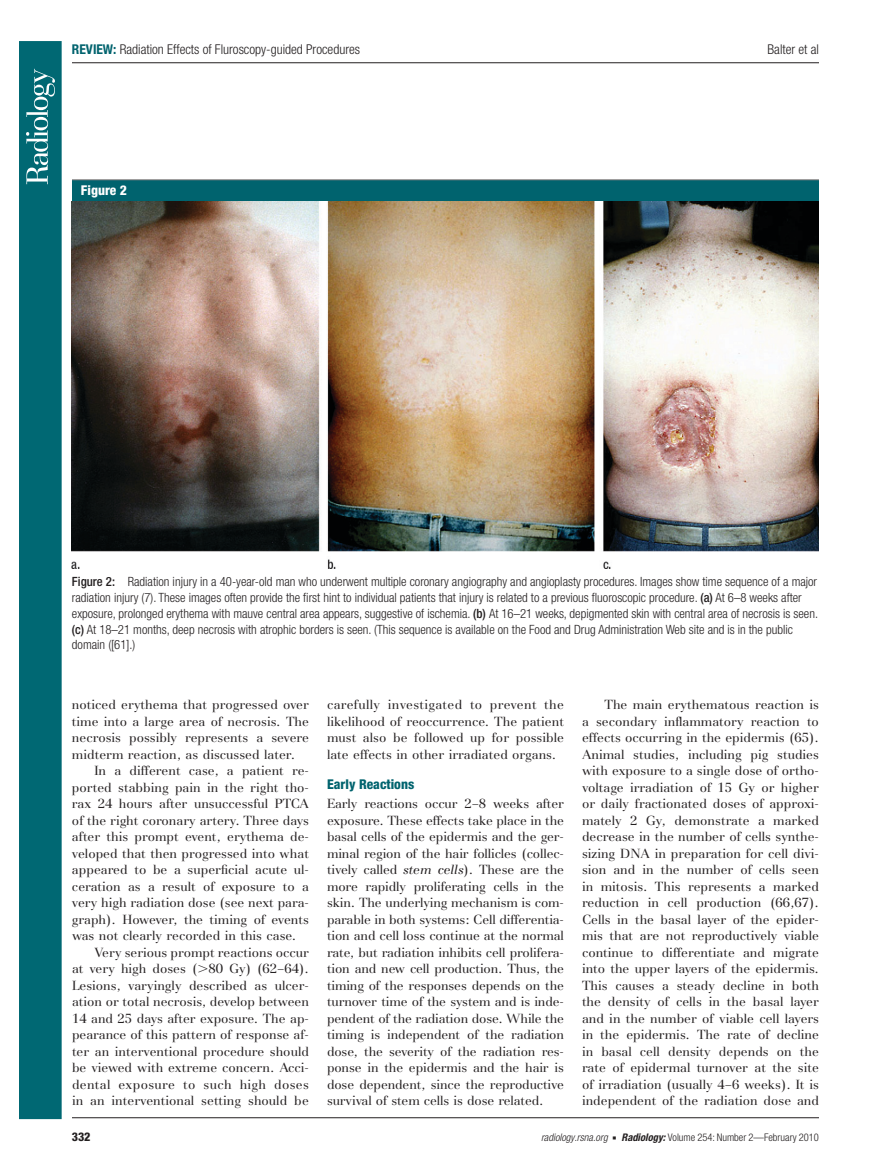
<style>
.page{position:relative;width:891px;height:1175px;background:#fff}
.page>*{position:absolute;margin:0;border:0;box-sizing:border-box;transform-origin:0 0}
.t1{font:300 condensed 13.5px "Helvetica Neue";color:#231f20}
.t2{font:800 condensed 13.5px "Helvetica Neue";color:#00636e}
.t3{font:800 condensed 13.5px "Helvetica Neue";color:#fff}
.t4{font:13.2px/16.5px "AT Basilia";color:#231f20;text-align:justify}
.t5{font:13.2px "AT Basilia";letter-spacing:.025em;color:#231f20}
.t6{font:300 condensed 12.75px/15.8px "Helvetica Neue";color:#231f20}
.t7{font:800 condensed 12px "Helvetica Neue";color:#231f20}
.t8{font:300 condensed 10.5px "Helvetica Neue";color:#231f20}
.s1{font-weight:700;color:#00636e}
.s2{font-weight:500}
.s3{font-family:"Universal Greekwith Math Pi"}
.s4{font-style:italic}
.s5{font-family:"Universal Newswith Comm Pi";font-weight:400;font-stretch:normal;font-size:6px}
.s6{font-weight:700;font-style:italic}
</style>
<div class="page">
<div style="left:19px;top:41px;width:43px;height:1078px;background:#006873;border:2px solid #006873"></div>
<svg style="left:26px;top:69px;width:29px;height:115px"></svg>
<hr style="left:72px;top:1117px;width:747px;height:1px;background:#231f20">
<hr style="left:72px;top:62px;width:747px;height:1px;background:#231f20">
<div style="left:72px;top:180px;width:747px;height:21px;background:#00636e"></div>
<img style="left:72px;top:201px;width:747px;height:367px">
<p class="t1" style="left:72px;top:44px;width:290px"><span class="s1">REVIEW:</span> Radiation Effects of Fluroscopy-guided Procedures</p>
<p class="t1" style="left:768px;top:44px;width:53px">Balter et al</p>
<p class="t3" style="left:81px;top:186px;width:47px">Figure 2</p>
<p class="t6" style="left:72px;top:575px;width:748px"><span class="s2">Figure 2:</span> Radiation injury in a 40-year-old man who underwent multiple coronary angiography and angioplasty procedures. Images show time sequence of a major radiation injury ( 7 ). These images often provide the first hint to individual patients that injury is related to a previous fluoroscopic procedure . <span class="s2">(a)</span> At 6–8 weeks after exposure, prolonged erythema with mauve central area appears, suggestive of ischemia. <span class="s2">(b)</span> At 16–21 weeks, depigmented skin with central area of necrosis is seen. <span class="s2">(c)</span> At 18–21 months, deep necrosis with atrophic borders is seen. (This sequence is available on the Food and Drug Administration Web site and is in the public domain ([ 61 ].)</p>
<p class="t4" style="left:72px;top:697px;width:239px">noticed erythema that progressed over time into a large area of necrosis. The necrosis possibly represents a severe midterm reaction, as discussed later.</p>
<p class="t4" style="left:94px;top:763px;width:216px">In a different case, a patient re-</p>
<p class="t4" style="left:72px;top:780px;width:239px">ported stabbing pain in the right tho-</p>
<p class="t4" style="left:72px;top:796px;width:239px">rax 24 hours after unsuccessful PTCA</p>
<p class="t4" style="left:72px;top:813px;width:239px">of the right coronary artery. Three days</p>
<p class="t4" style="left:72px;top:829px;width:239px">after this prompt event, erythema de-</p>
<p class="t4" style="left:72px;top:846px;width:239px">veloped that then progressed into what</p>
<p class="t4" style="left:72px;top:862px;width:238px">appeared to be a superficial acute ul-</p>
<p class="t4" style="left:72px;top:879px;width:239px">ceration as a result of exposure to a</p>
<p class="t4" style="left:72px;top:895px;width:239px">very high radiation dose (see next para-</p>
<p class="t4" style="left:72px;top:912px;width:239px">graph). However, the timing of events</p>
<p class="t4" style="left:72px;top:928px;width:226px">was not clearly recorded in this case.</p>
<p class="t4" style="left:95px;top:945px;width:216px">Very serious prompt reactions occur</p>
<p class="t4" style="left:72px;top:961px;width:239px">at very high doses ( <span class="s3">.</span>80 Gy) ( 62–64 ).</p>
<p class="t4" style="left:72px;top:978px;width:239px">Lesions, varyingly described as ulcer-</p>
<p class="t4" style="left:72px;top:994px;width:239px">ation or total necrosis, develop between</p>
<p class="t4" style="left:72px;top:1011px;width:239px">14 and 25 days after exposure. The ap-</p>
<p class="t4" style="left:72px;top:1027px;width:239px">pearance of this pattern of response af-</p>
<p class="t4" style="left:72px;top:1044px;width:239px">ter an interventional procedure should</p>
<p class="t4" style="left:72px;top:1060px;width:238px">be viewed with extreme concern. Acci-</p>
<p class="t5" style="left:72px;top:1079px;width:239px">dental exposure to such high doses</p>
<p class="t4" style="left:72px;top:1093px;width:239px">in an interventional setting should be</p>
<p class="t4" style="left:327px;top:697px;width:239px">carefully investigated to prevent the likelihood of reoccurrence. The patient must also be followed up for possible late effects in other irradiated organs.</p>
<p class="t2" style="left:327px;top:779px;width:89px">Early Reactions</p>
<p class="t4" style="left:327px;top:796px;width:239px">Early reactions occur 2–8 weeks after exposure. These effects take place in the basal cells of the epidermis and the ger&shy;minal region of the hair follicles (collec&shy;tively called <span class="s4">stem cells</span>). These are the more rapidly proliferating cells in the skin. The underlying mechanism is com&shy;parable in both systems: Cell differentia&shy;tion and cell loss continue at the normal rate, but radiation inhibits cell prolifera&shy;tion and new cell production. Thus, the timing of the responses depends on the turnover time of the system and is inde&shy;pendent of the radiation dose. While the timing is independent of the radiation dose, the severity of the radiation res&shy;ponse in the epidermis and the hair is dose dependent, since the reproductive survival of stem cells is dose related.</p>
<p class="t4" style="left:582px;top:697px;width:239px;text-indent:22px">The main erythematous reaction is a secondary inflammatory reaction to effects occurring in the epidermis ( 65 ).<br>Animal studies, including pig studies with exposure to a single dose of ortho&shy;voltage irradiation of 15 Gy or higher or daily fractionated doses of approxi&shy;mately 2 Gy, demonstrate a marked decrease in the number of cells synthe&shy;sizing DNA in preparation for cell divi&shy;sion and in the number of cells seen in mitosis. This represents a marked reduction in cell production ( 66,67 ).<br>Cells in the basal layer of the epider&shy;mis that are not reproductively viable continue to differentiate and migrate into the upper layers of the epidermis.<br>This causes a steady decline in both the density of cells in the basal layer and in the number of viable cell layers in the epidermis. The rate of decline in basal cell density depends on the rate of epidermal turnover at the site of irradiation (usually 4–6 weeks). It is inde pendent of the radiation dose and</p>
<p class="t7" style="left:72px;top:1131px;width:20px">332</p>
<p class="t8" style="left:541px;top:1133px;width:279px"><span class="s4">radiology.rsna.org</span> <span class="s5">n</span> <span class="s6">Radiology:</span> Volume 254: Number 2—February 2010</p>
</div>
